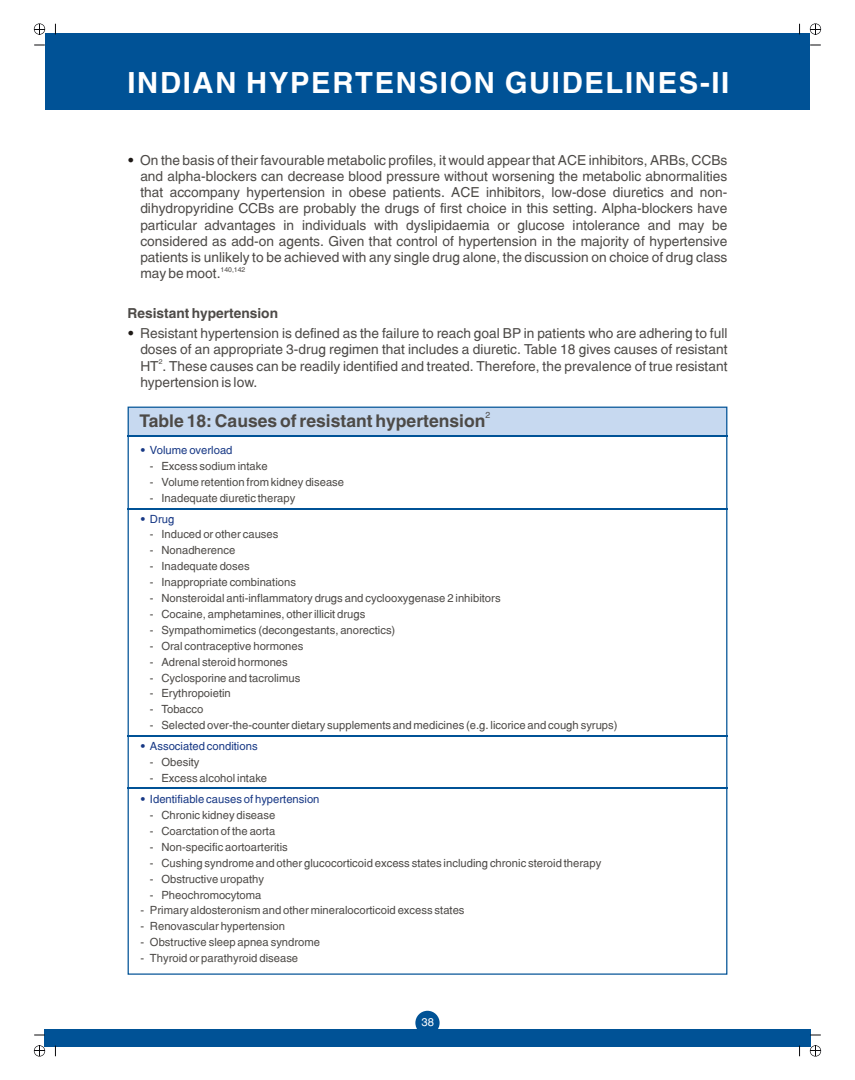
<style>
.page{position:relative;width:855px;height:1080px;background:#fff}
.page>*{position:absolute;margin:0;border:0;box-sizing:border-box;transform-origin:0 0}
.t1{font:700 29.12px "Switzerland";letter-spacing:.06em;color:#fff}
.t2{font:700 17.5px "Switzerland";color:#4d4a47}
.t3{font:13.75px/16.2px "Switzerland";color:#4d4a47;text-align:justify}
.t4{font:700 13.75px "Switzerland";color:#4d4a47}
.t5{font:11.25px "Switzerland";color:#4d4a47}
.t6{font:11.25px "Switzerland";color:#173885}
.t7{font:11.25px "Switzerland";color:#fff}
.t8{font:8.75px "Switzerland";color:#4d4a47}
.t9{font:6.88px "Switzerland";color:#4d4a47}
.s1{font-weight:900;color:#1f1a17}
.s2{font-weight:900}
</style>
<div class="page">
<div style="left:45px;top:33px;width:765px;height:76px;background:#005296"></div>
<div style="left:44px;top:1029px;width:767px;height:18px;background:#005296"></div>
<svg style="left:34px;top:1045px;width:11px;height:12px"></svg>
<svg style="left:810px;top:1045px;width:11px;height:12px"></svg>
<svg style="left:810px;top:23px;width:11px;height:12px"></svg>
<svg style="left:34px;top:23px;width:11px;height:12px"></svg>
<div style="left:128px;top:407px;width:599px;height:30px;background:#c7d9f0"></div>
<div style="left:415px;top:1011px;width:25px;height:24px;background:#005296;border-radius:50%"></div>
<hr style="left:128px;top:407px;width:599px;height:1px;background:#005296">
<hr style="left:726px;top:407px;width:1px;height:567px;background:#005296">
<hr style="left:128px;top:973px;width:599px;height:2px;background:#005296">
<hr style="left:128px;top:407px;width:1px;height:567px;background:#005296">
<hr style="left:127px;top:508px;width:601px;height:1px;background:#005296">
<hr style="left:127px;top:736px;width:601px;height:1px;background:#005296">
<hr style="left:127px;top:788px;width:601px;height:1px;background:#005296">
<hr style="left:127px;top:436px;width:601px;height:1px;background:#005296">
<h1 class="t1" style="left:128px;top:65px;width:603px">INDIAN HYPERTENSION GUIDELINES-II</h1>
<p class="t3" style="left:128px;top:153px;width:601px"><span class="s1">•</span> On the basis of their favourable metabolic profiles, it would appear that ACE inhibitors, ARBs, CCBs</p>
<p class="t3" style="left:140px;top:170px;width:589px">and alpha-blockers can decrease blood pressure without worsening the metabolic abnormalities that accompany hypertension in obese patients. ACE inhibitors, low-dose diuretics and non&shy;dihydropyridine CCBs are probably the drugs of first choice in this setting. Alpha-blockers have particular advantages in individuals with dyslipidaemia or glucose intolerance and may be considered as add-on agents. Given that control of hypertension in the majority of hypertensive patients is unlikely to be achieved with any single drug alone, the discussion on choice of drug class</p>
<p class="t9" style="left:221px;top:265px;width:26px">140,142</p>
<p class="t3" style="left:140px;top:267px;width:82px">may be moot.</p>
<p class="t4" style="left:128px;top:304px;width:152px">Resistant hypertension</p>
<p class="t3" style="left:140px;top:343px;width:589px">doses of an appropriate 3-drug regimen that includes a diuretic. Table 18 gives causes of resistant</p>
<p class="t9" style="left:159px;top:357px;width:5px">2</p>
<p class="t3" style="left:140px;top:360px;width:589px">HT . These causes can be readily identified and treated. Therefore, the prevalence of true resistant hypertension is low.</p>
<p class="t8" style="left:485px;top:410px;width:6px">2</p>
<p class="t3" style="left:128px;top:327px;width:601px"><span class="s1">•</span> Resistant hypertension is defined as the failure to reach goal BP in patients who are adhering to full</p>
<p class="t2" style="left:139px;top:410px;width:348px">Table 18: Causes of resistant hypertension</p>
<p class="t5" style="left:150px;top:459px;width:119px">- Excess sodium intake</p>
<p class="t5" style="left:150px;top:475px;width:196px">- Volume retention from kidney disease</p>
<p class="t5" style="left:150px;top:491px;width:147px">- Inadequate diuretic therapy</p>
<p class="t5" style="left:150px;top:528px;width:130px">- Induced or other causes</p>
<p class="t5" style="left:150px;top:544px;width:87px">- Nonadherence</p>
<p class="t5" style="left:150px;top:560px;width:101px">- Inadequate doses</p>
<p class="t5" style="left:150px;top:575px;width:148px">- Inappropriate combinations</p>
<p class="t5" style="left:150px;top:591px;width:352px">- Nonsteroidal anti-inflammatory drugs and cyclooxygenase 2 inhibitors</p>
<p class="t5" style="left:150px;top:607px;width:217px">- Cocaine, amphetamines, other illicit drugs</p>
<p class="t5" style="left:150px;top:623px;width:247px">- Sympathomimetics (decongestants, anorectics)</p>
<p class="t5" style="left:150px;top:639px;width:155px">- Oral contraceptive hormones</p>
<p class="t5" style="left:150px;top:655px;width:139px">- Adrenal steroid hormones</p>
<p class="t5" style="left:150px;top:671px;width:152px">- Cyclosporine and tacrolimus</p>
<p class="t5" style="left:150px;top:687px;width:82px">- Erythropoietin</p>
<p class="t5" style="left:150px;top:703px;width:55px">- Tobacco</p>
<p class="t5" style="left:150px;top:719px;width:469px">- Selected over-the-counter dietary supplements and medicines (e.g. licorice and cough syrups)</p>
<p class="t5" style="left:150px;top:756px;width:51px">- Obesity</p>
<p class="t5" style="left:150px;top:771px;width:119px">- Excess alcohol intake</p>
<p class="t5" style="left:150px;top:808px;width:127px">- Chronic kidney disease</p>
<p class="t5" style="left:150px;top:824px;width:127px">- Coarctation of the aorta</p>
<p class="t5" style="left:150px;top:840px;width:139px">- Non-specific aortoarteritis</p>
<p class="t5" style="left:150px;top:856px;width:453px">- Cushing syndrome and other glucocorticoid excess states including chronic steroid therapy</p>
<p class="t5" style="left:150px;top:872px;width:116px">- Obstructive uropathy</p>
<p class="t5" style="left:150px;top:888px;width:113px">- Pheochromocytoma</p>
<p class="t5" style="left:141px;top:904px;width:326px">- Primary aldosteronism and other mineralocorticoid excess states</p>
<p class="t5" style="left:141px;top:920px;width:146px">- Renovascular hypertension</p>
<p class="t5" style="left:141px;top:936px;width:181px">- Obstructive sleep apnea syndrome</p>
<p class="t5" style="left:141px;top:951px;width:159px">- Thyroid or parathyroid disease</p>
<p class="t6" style="left:140px;top:443px;width:94px"><span class="s2">•</span> Volume overload</p>
<p class="t6" style="left:140px;top:512px;width:36px"><span class="s2">•</span> Drug</p>
<p class="t6" style="left:140px;top:740px;width:119px"><span class="s2">•</span> Associated conditions</p>
<p class="t6" style="left:140px;top:792px;width:181px"><span class="s2">•</span> Identifiable causes of hypertension</p>
<p class="t7" style="left:421px;top:1016px;width:14px">38</p>
</div>
